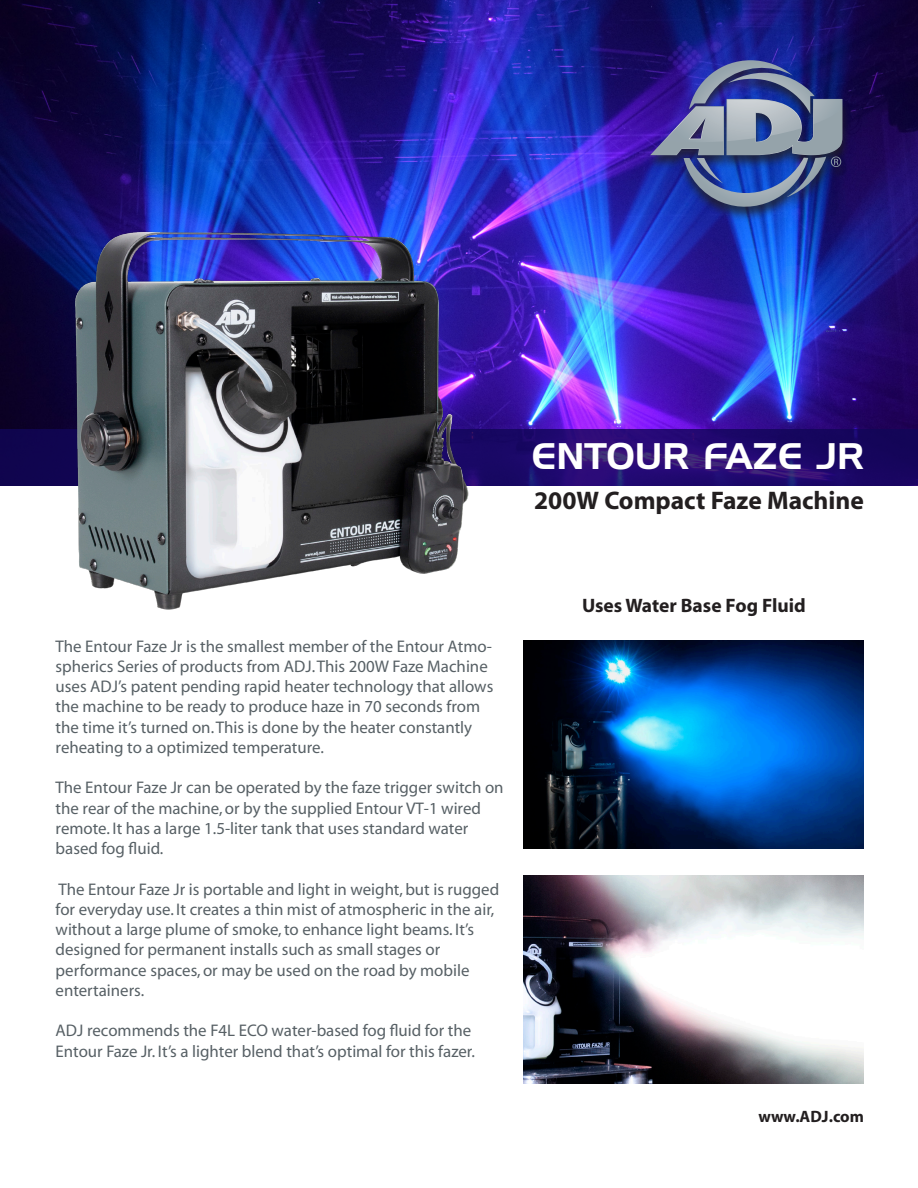
<style>
.page{position:relative;width:918px;height:1188px;background:#fff}
.page>*{position:absolute;margin:0;border:0;box-sizing:border-box;transform-origin:0 0}
.t1{font:36px "Handel Gothic BT";color:#fff}
.t2{font:700 25.5px "Myriad";color:#231f20}
.t3{font:700 19.5px "Myriad";color:#231f20}
.t4{font:16.8px/20.2px "Myriad";color:#576065}
.t5{font:700 16.5px "Myriad";color:#231f20}
</style>
<div class="page">
<img style="left:0;top:0;width:918px;height:486px">
<div style="left:644px;top:59px;width:208px;height:162px;background:#231f20;opacity:.75"></div>
<img style="left:650px;top:60px;width:192px;height:155px">
<svg style="left:0;top:429px;width:918px;height:56px;background:#210a6a"></svg>
<img style="left:31px;top:196px;width:469px;height:414px">
<img style="left:524px;top:640px;width:340px;height:209px">
<img style="left:524px;top:875px;width:340px;height:209px">
<p class="t1" style="left:532px;top:434px;width:333px">ENTOUR FAZE JR</p>
<p class="t2" style="left:534px;top:487px;width:331px">200W Compact Faze Machine</p>
<p class="t4" style="left:56px;top:637px;width:439px">The Entour Faze Jr is the smallest member of the Entour Atmo&shy;spherics Series of products from ADJ. This 200W Faze Machine uses ADJ’s patent pending rapid heater technology that allows the machine to be ready to produce haze in 70 seconds from</p>
<p class="t4" style="left:56px;top:718px;width:418px">the time it’s turned on. This is done by the heater constantly reheating to a optimized temperature.</p>
<p class="t4" style="left:56px;top:778px;width:450px">The Entour Faze Jr can be operated by the faze trigger switch on the rear of the machine, or by the supplied Entour VT-1 wired</p>
<p class="t4" style="left:56px;top:819px;width:414px">remote. It has a large 1.5-liter tank that uses standard water based fog fluid.</p>
<p class="t4" style="left:56px;top:880px;width:445px">The Entour Faze Jr is portable and light in weight, but is rugged for everyday use. It creates a thin mist of atmospheric in the air, without a large plume of smoke, to enhance light beams. It’s designed for permanent installs such as small stages or</p>
<p class="t4" style="left:56px;top:961px;width:415px">performance spaces, or may be used on the road by mobile entertainers.</p>
<p class="t4" style="left:56px;top:1021px;width:417px">ADJ recommends the F4L ECO water-based fog fluid for the</p>
<p class="t4" style="left:56px;top:1042px;width:421px">Entour Faze Jr. It’s a lighter blend that’s optimal for this fazer.</p>
<p class="t3" style="left:582px;top:595px;width:225px">Uses Water Base Fog Fluid</p>
<p class="t5" style="left:759px;top:1108px;width:107px">www.ADJ.com</p>
</div>
